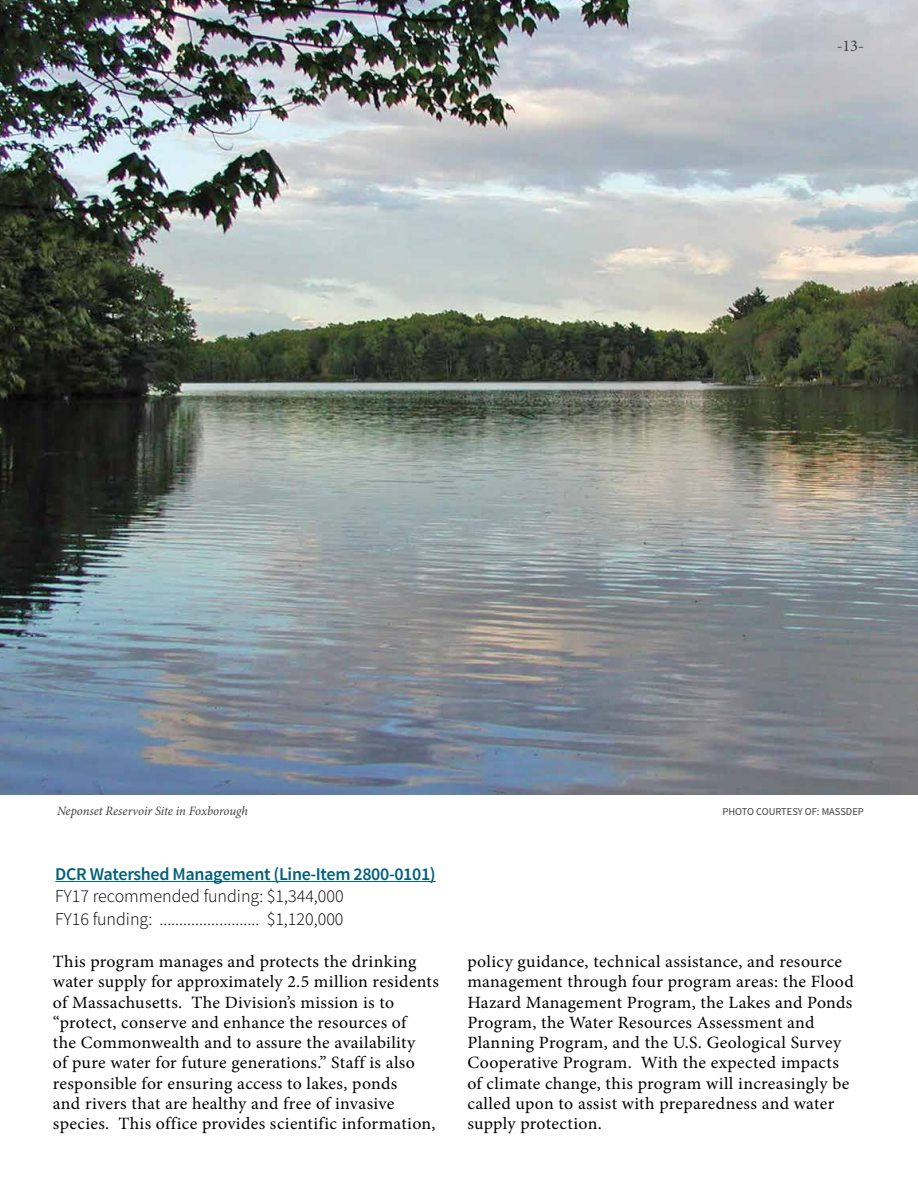
<style>
.page{position:relative;width:918px;height:1188px;background:#fff}
.page>*{position:absolute;margin:0;border:0;box-sizing:border-box;transform-origin:0 0}
.t1{font:300 18px/22.5px "Source Sans Pro";color:#000}
.t2{font:600 18px "Source Sans Pro";letter-spacing:-.02em;color:#005f7b}
.t3{font:17.25px/20.2px "Minion Pro";letter-spacing:.015em;color:#000}
.t4{font:16.5px "Minion Pro";color:#414042}
.t5{font:italic 12.75px "Minion Pro";letter-spacing:-.01em;color:#414042}
.t6{font:10.5px "Source Sans Pro";color:#414042}
</style>
<div class="page">
<hr style="left:55px;top:881px;width:381px;height:1px;background:#005f7b">
<img style="left:0;top:0;width:918px;height:795px">
<p class="t5" style="left:57px;top:803px;width:192px">Neponset Reservoir Site in Foxborough</p>
<p class="t4" style="left:837px;top:34px;width:29px">-13-</p>
<p class="t6" style="left:722px;top:805px;width:143px">PHOTO COURTESY OF: MASSDEP</p>
<p class="t2" style="left:55px;top:862px;width:382px">DCR Watershed Management (Line-Item 2800-0101)</p>
<p class="t1" style="left:55px;top:885px;width:290px">FY17 recommended funding: $1,344,000<br>FY16 funding: ......................... $1,120,000</p>
<p class="t3" style="left:53px;top:951px;width:388px">This program manages and protects the drinking water supply for approximately 2.5 million residents of Massachusetts. The Division’s mission is to “protect, conserve and enhance the resources of<br>the Commonwealth and to assure the availability<br>of pure water for future generations.” Staff is also responsible for ensuring access to lakes, ponds<br>and rivers that are healthy and free of invasive species. This office provides scientific information,</p>
<p class="t3" style="left:467px;top:951px;width:388px">policy guidance, technical assistance, and resource management through four program areas: the Flood Hazard Management Program, the Lakes and Ponds Program, the Water Resources Assessment and Planning Program, and the U.S. Geological Survey Cooperative Program. With the expected impacts of climate change, this program will increasingly be called upon to assist with preparedness and water supply protection.</p>
</div>
